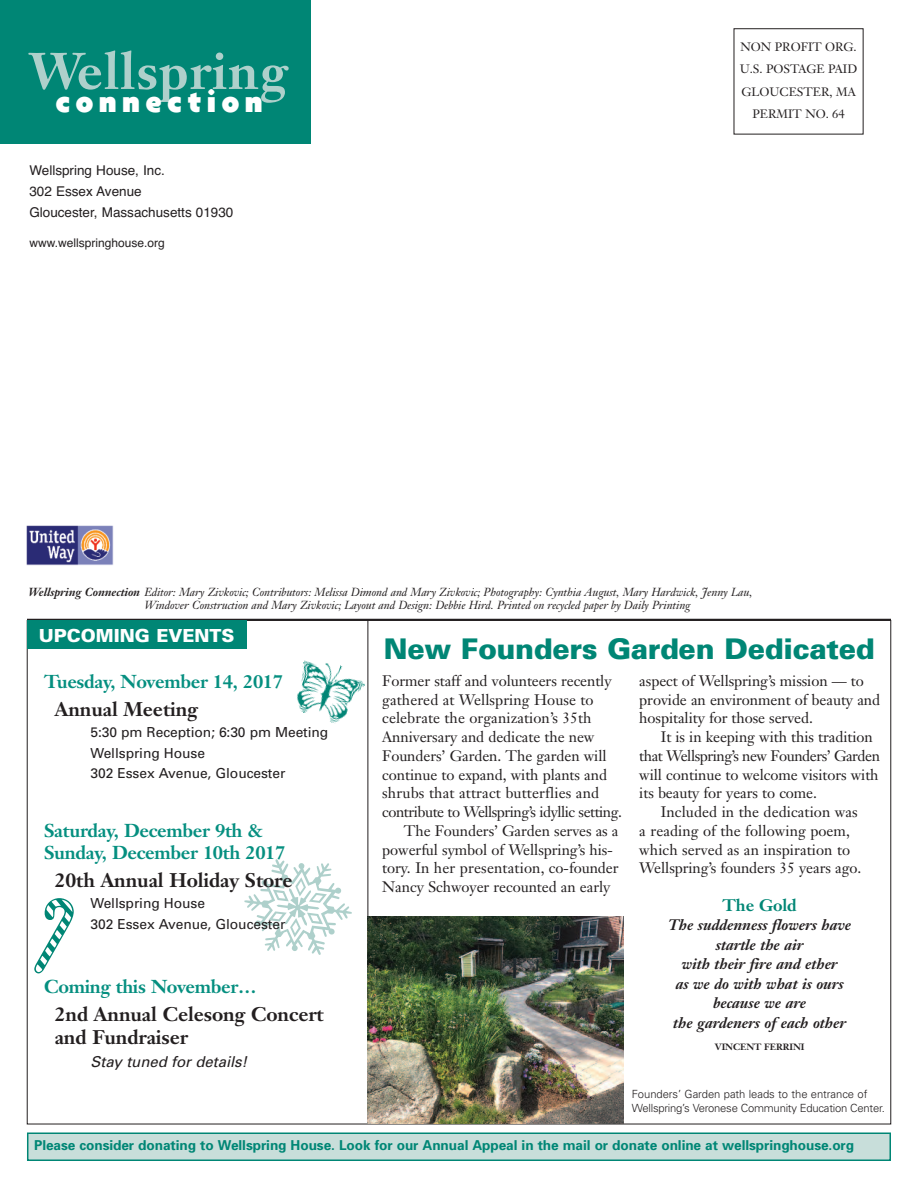
<style>
.page{position:relative;width:918px;height:1188px;background:#fff}
.page>*{position:absolute;margin:0;border:0;box-sizing:border-box;transform-origin:0 0}
.t1{font:91.5px "Holidays P01";color:#008675}
.t2{font:700 50.7px "Janson Text";letter-spacing:.02em;color:#aed0cb}
.t3{font:900 32.7px "Agenda";letter-spacing:.165em;color:#fff}
.t4{font:900 28.5px "Univers";letter-spacing:-.015em;color:#008675}
.t5{font:700 19.5px/22.5px "Janson Text";letter-spacing:-.005em;color:#231f20}
.t6{font:700 18.45px/22.5px "Janson Text";letter-spacing:-.015em;color:#058f80}
.t7{font:900 18px "Univers";color:#fff}
.t8{font:700 16.5px "Janson Text";letter-spacing:-.005em;color:#008675}
.t9{font:15px/18.8px "Janson Text";letter-spacing:-.005em;color:#231f20}
.t10{font:italic 700 15px/19.5px "Janson Text";letter-spacing:-.005em;color:#231f20;text-align:center}
.t11{font:15px "Janson Text";letter-spacing:-.03em;color:#231f20}
.t12{font:italic 15px "Univers";letter-spacing:-.005em;color:#231f20}
.t13{font:13.8px/20.7px "Univers";letter-spacing:-.005em;color:#231f20}
.t14{font:700 13.65px "Univers";letter-spacing:-.005em;color:#008675}
.t15{font:13.5px/21px "Helvetica";color:#231f20}
.t16{font:12px/22.5px "Janson Text";color:#231f20;text-align:center}
.t17{font:12px "Helvetica";color:#231f20}
.t18{font:italic 11.55px/13.5px "Janson Text";letter-spacing:-.005em;color:#231f20}
.t19{font:300 11.25px/13.5px "Univers";letter-spacing:-.02em;color:#231f20}
.t20{font:700 9px "Janson Text";letter-spacing:-.005em;color:#231f20}
.s1{font-weight:700}
</style>
<div class="page">
<div style="left:0;top:0;width:311px;height:144px;background:#008675"></div>
<img style="left:297px;top:660px;width:68px;height:64px">
<hr style="left:27px;top:619px;width:864px;height:1px;background:#231f20">
<img style="left:26px;top:525px;width:87px;height:40px">
<div style="left:27px;top:620px;width:219px;height:28px;background:#008675"></div>
<div style="left:28px;top:1134px;width:861px;height:26px;background:#c8deda"></div>
<div style="left:27px;top:1132px;width:864px;height:29px;border:2px solid #008675"></div>
<hr style="left:368px;top:620px;width:1px;height:504px;background:#231f20">
<img style="left:368px;top:917px;width:256px;height:207px">
<h2 class="t2" style="left:29px;top:51px;width:260px">Wellspring</h2>
<h3 class="t3" style="left:56px;top:82px;width:209px">connection</h3>
<p class="t15" style="left:29px;top:160px;width:206px">Wellspring House, Inc.<br>302 Essex Avenue<br>Gloucester, Massachusetts 01930</p>
<p class="t17" style="left:29px;top:236px;width:137px">www.wellspringhouse.org</p>
<p class="t16" style="left:740px;top:36px;width:119px">NON PROFIT ORG.<br>U.S. POSTAGE PAID<br>GLOUCESTER, MA<br>PERMIT NO. 64</p>
<p class="t18" style="left:144px;top:586px;width:610px;text-indent:-116px"><span class="s1">Wellspring Connection</span> Editor: Mary Zivkovic; Contributors: Melissa Dimond and Mary Zivkovic; Photography: Cynthia August, Mary Hardwick, Jenny Lau,<br>Windover Construction and Mary Zivkovic; Layout and Design: Debbie Hird. Printed on recycled paper by Daily Printing</p>
<p class="t7" style="left:39px;top:629px;width:197px">UPCOMING EVENTS</p>
<p class="t6" style="left:44px;top:673px;width:241px">Tuesday, November 14, 2017</p>
<h3 class="t5" style="left:55px;top:700px;width:145px">Annual Meeting</h3>
<p class="t13" style="left:91px;top:723px;width:239px">5:30 pm Reception; 6:30 pm Meeting<br>Wellspring House<br>302 Essex Avenue, Gloucester</p>
<p class="t6" style="left:44px;top:821px;width:243px">Saturday, December 9th &amp;<br>Sunday, December 10th 2017</p>
<h3 class="t5" style="left:55px;top:871px;width:239px">20th Annual Holiday Store</h3>
<p class="t13" style="left:91px;top:894px;width:196px">Wellspring House<br>302 Essex Avenue, Gloucester</p>
<h1 class="t1" style="left:29px;top:875px;width:52px">p</h1>
<p class="t6" style="left:44px;top:977px;width:214px">Coming this November…</p>
<h3 class="t5" style="left:55px;top:1005px;width:271px">2nd Annual Celesong Concert and Fundraiser</h3>
<p class="t12" style="left:91px;top:1056px;width:158px">Stay tuned for details!</p>
<h3 class="t4" style="left:384px;top:638px;width:492px">New Founders Garden Dedicated</h3>
<p class="t9" style="left:382px;top:673px;width:231px">Former staff and volunteers recently</p>
<p class="t9" style="left:382px;top:692px;width:213px">gathered at Wellspring House to</p>
<p class="t9" style="left:382px;top:710px;width:211px">celebrate the organization’s 35th</p>
<p class="t9" style="left:382px;top:729px;width:214px">Anniversary and dedicate the new</p>
<p class="t9" style="left:382px;top:748px;width:226px">Founders’ Garden. The garden will</p>
<p class="t9" style="left:382px;top:767px;width:226px">continue to expand, with plants and</p>
<p class="t9" style="left:382px;top:785px;width:219px">shrubs that attract butterflies and</p>
<p class="t11" style="left:382px;top:806px;width:241px">contribute to Wellspring’s idyllic setting.</p>
<p class="t9" style="left:404px;top:823px;width:216px">The Founders’ Garden serves as a</p>
<p class="t9" style="left:382px;top:842px;width:232px">powerful symbol of Wellspring’s his-</p>
<p class="t9" style="left:382px;top:860px;width:238px">tory. In her presentation, co-founder</p>
<p class="t9" style="left:382px;top:879px;width:230px">Nancy Schwoyer recounted an early</p>
<p class="t9" style="left:639px;top:673px;width:242px">aspect of Wellspring’s mission — to provide an environment of beauty and hospitality for those served.</p>
<p class="t9" style="left:639px;top:729px;width:242px;text-indent:22px">It is in keeping with this tradition that Wellspring’s new Founders’ Garden will continue to welcome visitors with its beauty for years to come.</p>
<p class="t9" style="left:639px;top:804px;width:224px;text-indent:22px">Included in the dedication was a reading of the following poem, which served as an inspiration to Wellspring’s founders 35 years ago.</p>
<p class="t8" style="left:723px;top:898px;width:76px">The Gold</p>
<p class="t10" style="left:668px;top:917px;width:185px">The suddenness flowers have startle the air<br>with their fire and ether<br>as we do with what is ours because we are<br>the gardeners of each other</p>
<p class="t20" style="left:715px;top:1043px;width:91px">VINCENT FERRINI</p>
<p class="t19" style="left:632px;top:1089px;width:255px">Founders’ Garden path leads to the entrance of<br>Wellspring’s Veronese Community Education Center.</p>
<p class="t14" style="left:34px;top:1141px;width:822px">Please consider donating to Wellspring House. Look for our Annual Appeal in the mail or donate online at wellspringhouse.org</p>
</div>
